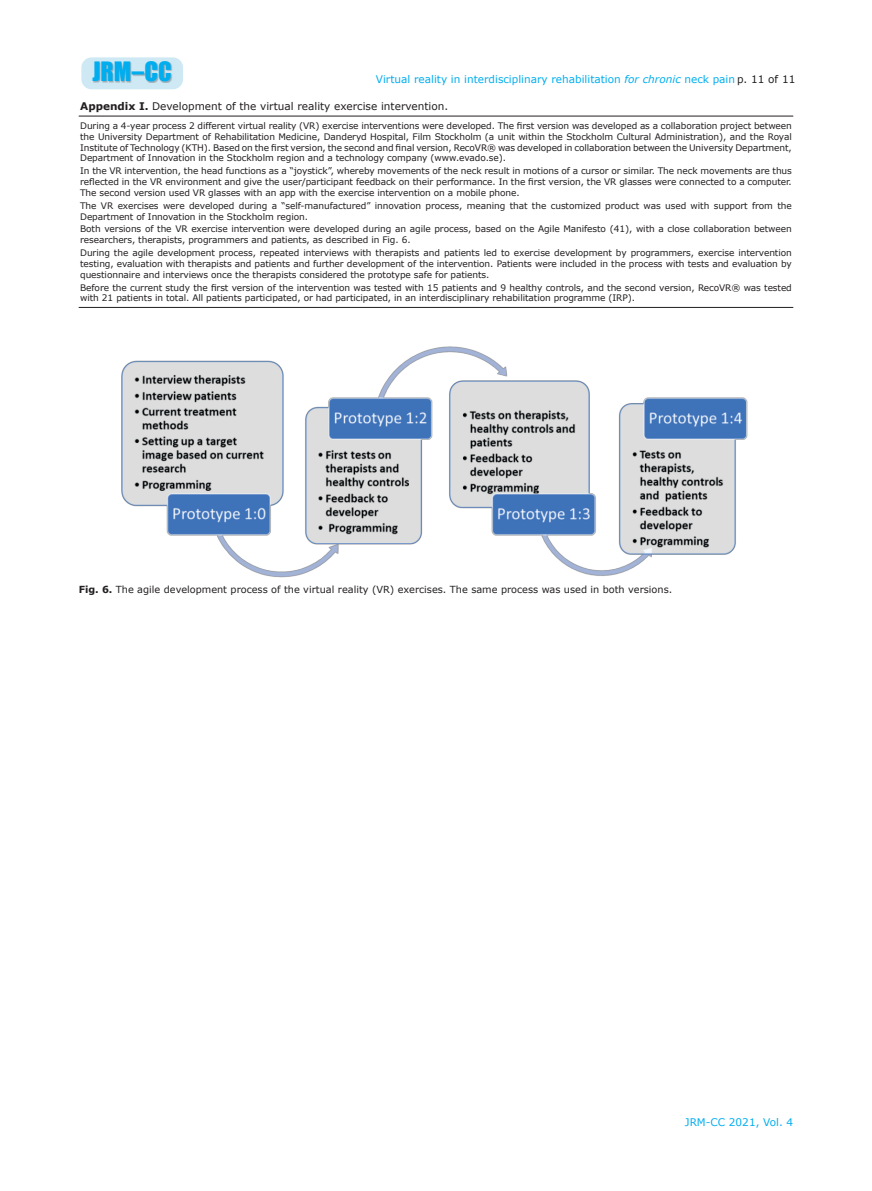
<style>
.page{position:relative;width:872px;height:1191px;background:#fff}
.page>*{position:absolute;margin:0;border:0;box-sizing:border-box;transform-origin:0 0}
.t1{font:24.45px "Impact";color:#00aeef}
.t2{font:10.5px "Verdana";color:#00aeef}
.t3{font:10.5px "Verdana";color:#231f20}
.t4{font:9.75px "Verdana";color:#231f20}
.t5{font:9px/10.8px "Verdana";letter-spacing:-.01em;color:#231f20;text-align:justify}
.s1{font-weight:700}
.s2{font-style:italic}
.s3{color:#231f20}
</style>
<div class="page">
<div style="left:81px;top:57px;width:102px;height:32px;background:#cee8f4;border-radius:10px"></div>
<div style="left:93px;top:61px;width:80px;height:22px;background:#231f20;opacity:.3"></div>
<hr style="left:79px;top:116px;width:714px;height:1px;background:#231f20">
<hr style="left:79px;top:307px;width:714px;height:1px;background:#231f20">
<img style="left:121px;top:346px;width:627px;height:232px">
<h1 class="t1" style="left:93px;top:56px;width:81px">JRM–CC</h1>
<p class="t3" style="left:80px;top:100px;width:370px"><span class="s1">Appendix I.</span> Development of the virtual reality exercise intervention.</p>
<p class="t5" style="left:80px;top:120px;width:713px">During a 4-year process 2 different virtual reality (VR) exercise interventions were developed. The first version was developed as a collaboration project between the University Department of Rehabilitation Medicine, Danderyd Hospital, Film Stockholm (a unit within the Stockholm Cultural Administration), and the Royal Institute of Technology (KTH). Based on the first version, the second and final version, RecoVR® was developed in collaboration between the University Department, Department of Innovation in the Stockholm region and a technology company (www.evado.se).</p>
<p class="t5" style="left:80px;top:166px;width:713px">In the VR intervention, the head functions as a “joystick”, whereby movements of the neck result in motions of a cursor or similar. The neck movements are thus reflected in the VR environment and give the user/participant feedback on their performance. In the first version, the VR glasses were connected to a computer.<br>The second version used VR glasses with an app with the exercise intervention on a mobile phone.</p>
<p class="t5" style="left:80px;top:200px;width:713px">The VR exercises were developed during a “self-manufactured” innovation process, meaning that the customized product was used with support from the<br>Department of Innovation in the Stockholm region.</p>
<p class="t5" style="left:80px;top:224px;width:713px">Both versions of the VR exercise intervention were developed during an agile process, based on the Agile Manifesto (41), with a close collaboration between researchers, therapists, programmers and patients, as described in Fig. 6.</p>
<p class="t5" style="left:80px;top:247px;width:713px">During the agile development process, repeated interviews with therapists and patients led to exercise development by programmers, exercise intervention testing, evaluation with therapists and patients and further development of the intervention. Patients were included in the process with tests and evaluation by questionnaire and interviews once the therapists considered the prototype safe for patients.</p>
<p class="t5" style="left:80px;top:282px;width:713px">Before the current study the first version of the intervention was tested with 15 patients and 9 healthy controls, and the second version, RecoVR® was tested with 21 patients in total. All patients participated, or had participated, in an interdisciplinary rehabilitation programme (IRP).</p>
<p class="t2" style="left:376px;top:72px;width:421px">Virtual reality in interdisciplinary rehabilitation <span class="s2">for chronic</span> neck pain <span class="s3">p. 11 of 11</span></p>
<p class="t4" style="left:79px;top:583px;width:595px"><span class="s1">Fig. 6.</span> The agile development process of the virtual reality (VR) exercises. The same process was used in both versions.</p>
<p class="t2" style="left:685px;top:1115px;width:110px">JRM-CC 2021, Vol. 4</p>
</div>
